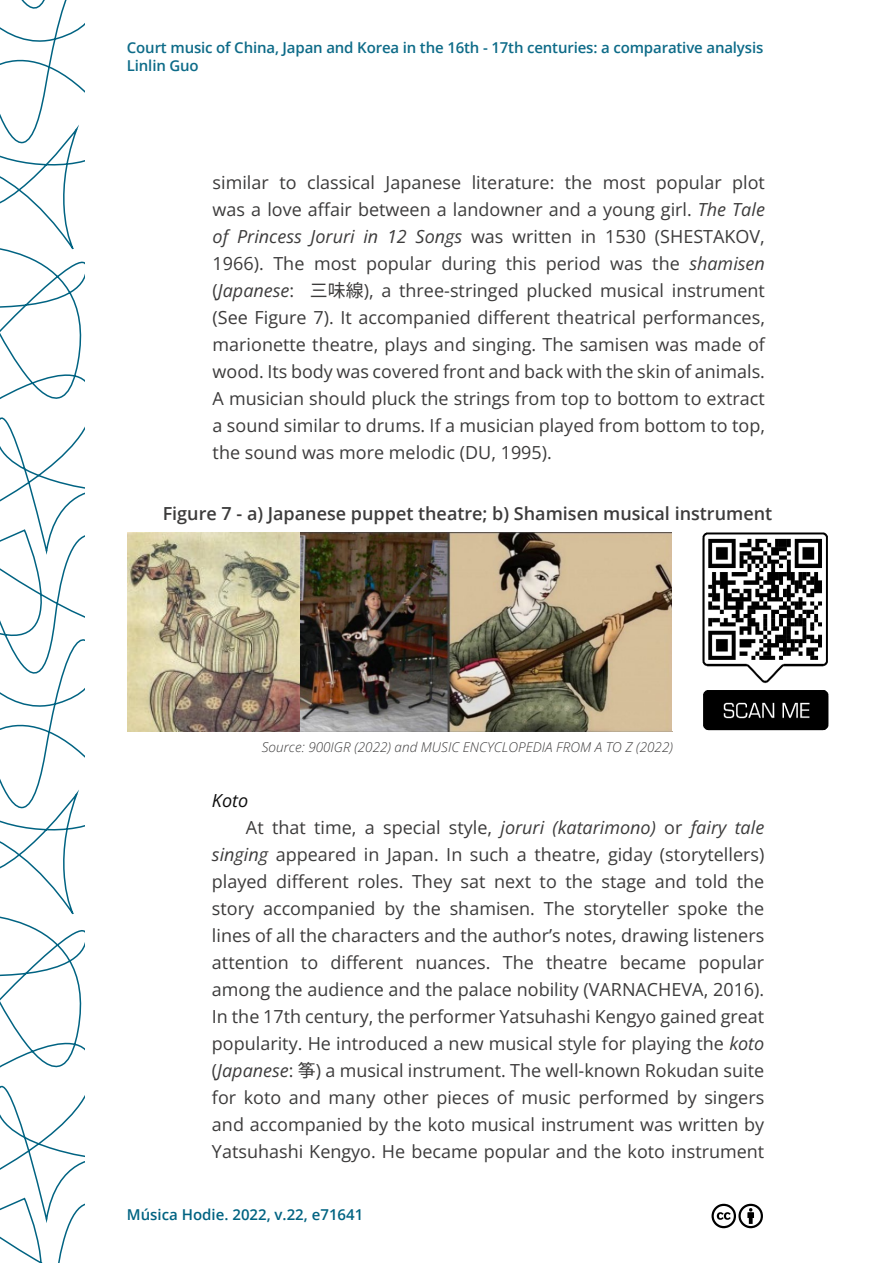
<style>
.page{position:relative;width:893px;height:1263px;background:#fff}
.page>*{position:absolute;margin:0;border:0;box-sizing:border-box;transform-origin:0 0}
.t1{font:18px/27px "Open Sans";color:#3c3b3b;text-align:justify}
.t2{font:600 18px "Open Sans";color:#3c3b3b}
.t3{font:italic 18px "Open Sans";color:#0d0d0d}
.t4{font:600 15px/18px "Open Sans";letter-spacing:-.01em;color:#0d6b88}
.t5{font:600 15px "Open Sans";color:#006382}
.t6{font:italic 13.5px "Open Sans";color:#3c3b3b}
.s1{font-style:italic}
.s2{font-family:"Noto Sans JP"}
</style>
<div class="page">
<svg style="left:0;top:0;width:84px;height:1263px"></svg>
<svg style="left:711px;top:1203px;width:52px;height:26px"></svg>
<img style="left:127px;top:533px;width:546px;height:199px">
<img style="left:702px;top:533px;width:127px;height:197px">
<p class="t4" style="left:127px;top:38px;width:638px">Court music of China, Japan and Korea in the 16th - 17th centuries: a comparative analysis<br>Linlin Guo</p>
<p class="t1" style="left:213px;top:169px;width:554px">similar to classical Japanese literature: the most popular plot was a love affair between a landowner and a young girl. <span class="s1">The Tale of Princess Joruri in 12 Songs</span> was written in 1530 (SHESTAKOV, 1966). The most popular during this period was the <span class="s1">shamisen </span>(<span class="s1">Japanese</span>: <span class="s2">三味線</span>), a three-stringed plucked musical instrument (See Figure 7). It accompanied different theatrical performances, marionette theatre, plays and singing. The samisen was made of wood. Its body was covered front and back with the skin of animals.<br>A musician should pluck the strings from top to bottom to extract a sound similar to drums. If a musician played from bottom to top, the sound was more melodic (DU, 1995).</p>
<p class="t2" style="left:163px;top:501px;width:611px">Figure 7 - a) Japanese puppet theatre; b) Shamisen musical instrument</p>
<p class="t6" style="left:262px;top:738px;width:413px">Source: 900IGR (2022) and MUSIC ENCYCLOPEDIA FROM A TO Z (2022)</p>
<p class="t3" style="left:212px;top:788px;width:38px">Koto</p>
<p class="t1" style="left:246px;top:813px;width:520px">At that time, a special style, <span class="s1">joruri (katarimono)</span> or <span class="s1">fairy tale</span></p>
<p class="t1" style="left:212px;top:840px;width:554px"><span class="s1">singing</span> appeared in Japan. In such a theatre, giday (storytellers)</p>
<p class="t1" style="left:212px;top:867px;width:554px">played different roles. They sat next to the stage and told the</p>
<p class="t1" style="left:212px;top:894px;width:554px">story accompanied by the shamisen. The storyteller spoke the</p>
<p class="t1" style="left:212px;top:921px;width:554px">lines of all the characters and the author’s notes, drawing listeners</p>
<p class="t1" style="left:212px;top:948px;width:554px">attention to different nuances. The theatre became popular</p>
<p class="t1" style="left:212px;top:975px;width:554px">among the audience and the palace nobility (VARNACHEVA, 2016).</p>
<p class="t1" style="left:212px;top:1002px;width:554px">In the 17th century, the performer Yatsuhashi Kengyo gained great</p>
<p class="t1" style="left:212px;top:1029px;width:554px">popularity. He introduced a new musical style for playing the <span class="s1">koto</span></p>
<p class="t1" style="left:212px;top:1056px;width:554px">(<span class="s1">Japanese</span>: <span class="s2">筝</span>) а musical instrument. The well-known Rokudan suite</p>
<p class="t1" style="left:212px;top:1083px;width:554px">for koto and many other pieces of music performed by singers</p>
<p class="t1" style="left:212px;top:1110px;width:554px">and accompanied by the koto musical instrument was written by</p>
<p class="t1" style="left:212px;top:1137px;width:554px">Yatsuhashi Kengyo. He became popular and the koto instrument</p>
<p class="t5" style="left:127px;top:1204px;width:238px">Música Hodie. 2022, v.22, e71641</p>
</div>
